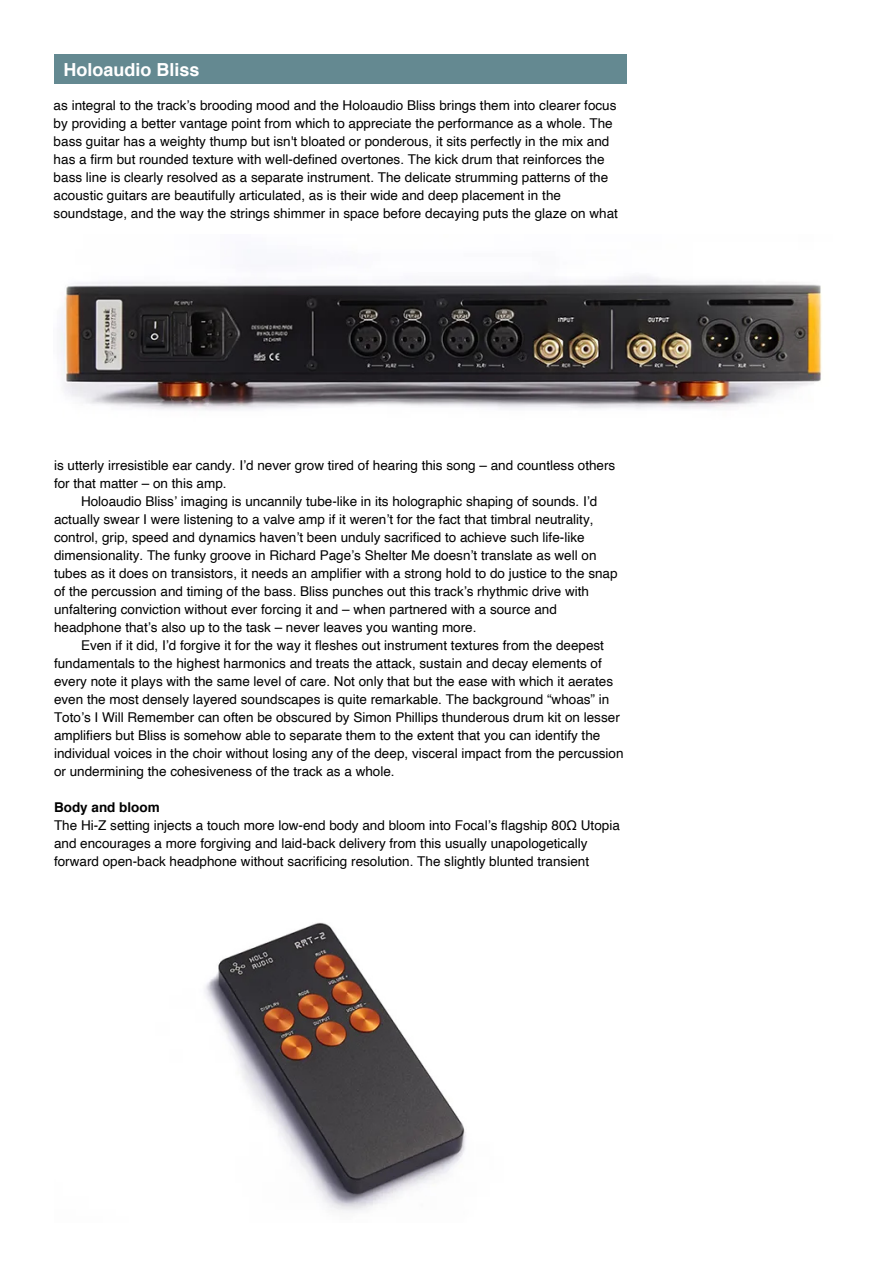
<style>
.page{position:relative;width:893px;height:1263px;background:#fff}
.page>*{position:absolute;margin:0;border:0;box-sizing:border-box;transform-origin:0 0}
.t1{font:700 18px "Helvetica";color:#fff}
.t2{font:13.5px/18px "Helvetica";color:#000}
.t3{font:700 13.5px "Helvetica";color:#000}
</style>
<div class="page">
<div style="left:54px;top:54px;width:572px;height:30px;background:#648991"></div>
<img style="left:60px;top:276px;width:762px;height:134px">
<img style="left:204px;top:922px;width:262px;height:289px">
<h1 class="t1" style="left:63px;top:56px;width:138px">Holoaudio Bliss</h1>
<p class="t2" style="left:54px;top:96px;width:566px">as integral to the track’s brooding mood and the Holoaudio Bliss brings them into clearer focus by providing a better vantage point from which to appreciate the performance as a whole. The bass guitar has a weighty thump but isn't bloated or ponderous, it sits perfectly in the mix and has a 昀椀rm but rounded texture with well-de昀椀ned overtones. The kick drum that reinforces the bass line is clearly resolved as a separate instrument. The delicate strumming patterns of the acoustic guitars are beautifully articulated, as is their wide and deep placement in the soundstage, and the way the strings shimmer in space before decaying puts the glaze on what</p>
<p class="t2" style="left:54px;top:456px;width:563px">is utterly irresistible ear candy. I’d never grow tired of hearing this song – and countless others for that matter – on this amp.</p>
<p class="t2" style="left:54px;top:492px;width:565px;text-indent:27px">Holoaudio Bliss’ imaging is uncannily tube-like in its holographic shaping of sounds. I’d actually swear I were listening to a valve amp if it weren’t for the fact that timbral neutrality, control, grip, speed and dynamics haven’t been unduly sacri昀椀ced to achieve such life-like dimensionality. The funky groove in Richard Page’s Shelter Me doesn’t translate as well on tubes as it does on transistors, it needs an ampli昀椀er with a strong hold to do justice to the snap of the percussion and timing of the bass. Bliss punches out this track’s rhythmic drive with unfaltering conviction without ever forcing it and – when partnered with a source and headphone that’s also up to the task – never leaves you wanting more.</p>
<p class="t2" style="left:54px;top:636px;width:571px;text-indent:27px">Even if it did, I’d forgive it for the way it 昀氀eshes out instrument textures from the deepest fundamentals to the highest harmonics and treats the attack, sustain and decay elements of every note it plays with the same level of care. Not only that but the ease with which it aerates even the most densely layered soundscapes is quite remarkable. The background “whoas” in Toto’s I Will Remember can often be obscured by Simon Phillips thunderous drum kit on lesser ampli昀椀ers but Bliss is somehow able to separate them to the extent that you can identify the individual voices in the choir without losing any of the deep, visceral impact from the percussion or undermining the cohesiveness of the track as a whole.</p>
<p class="t3" style="left:54px;top:796px;width:107px">Body and bloom</p>
<p class="t2" style="left:54px;top:816px;width:567px">The Hi-Z setting injects a touch more low-end body and bloom into Focal’s 昀氀agship 80Ω Utopia and encourages a more forgiving and laid-back delivery from this usually unapologetically forward open-back headphone without sacri昀椀cing resolution. The slightly blunted transient</p>
</div>
